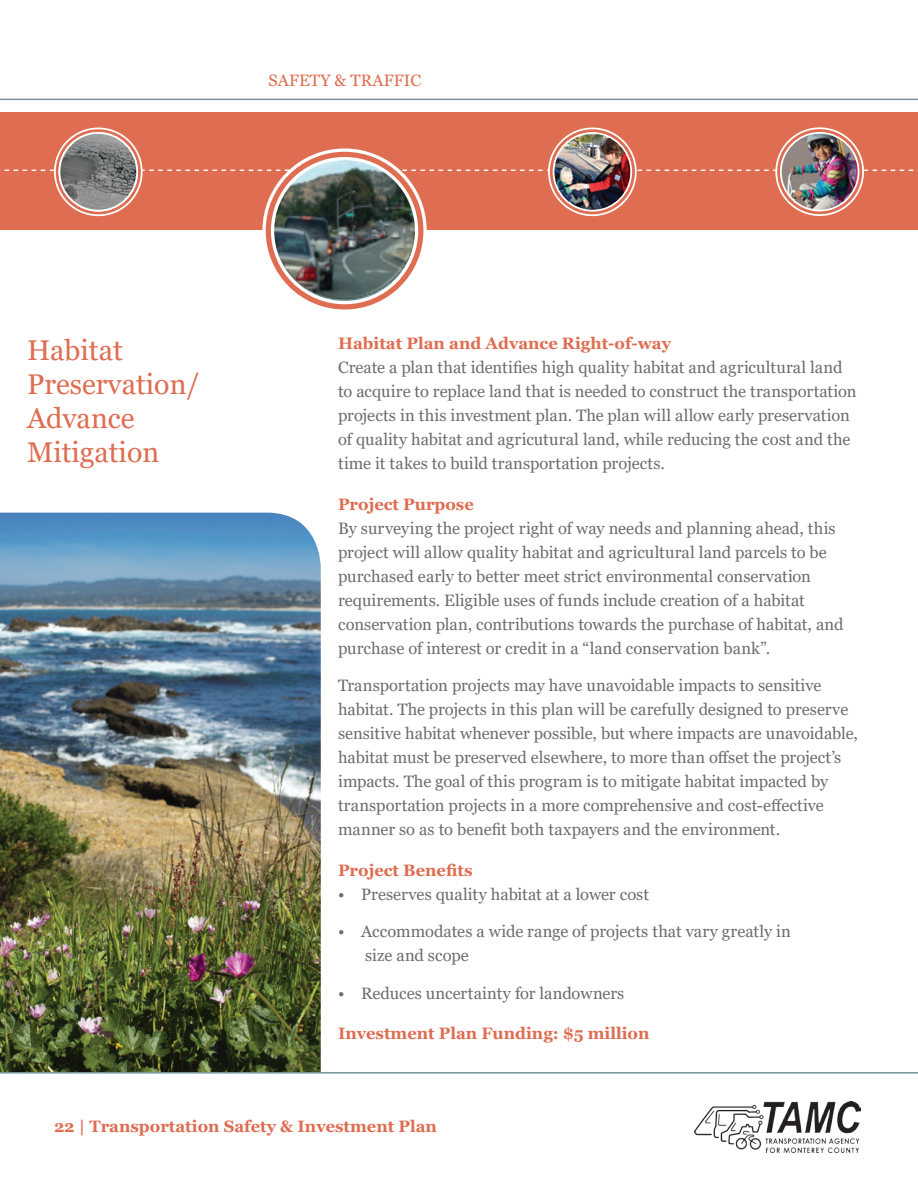
<style>
.page{position:relative;width:918px;height:1188px;background:#fff}
.page>*{position:absolute;margin:0;border:0;box-sizing:border-box;transform-origin:0 0}
.Headline_1{font:28.5px/34.2px "Georgia";color:#de6d51}
.Body_Copy{font:16.5px/24px "Georgia";color:#6c6d70}
.Subheading{font:700 16.5px "Georgia";color:#de6d51}
.t1{font:16.5px "Georgia";letter-spacing:.01em;color:#de6d51}
</style>
<div class="page">
<img style="left:694px;top:1102px;width:167px;height:50px">
<hr style="left:0;top:99px;width:918px;height:1px;background:#769498">
<hr style="left:0;top:1072px;width:918px;height:2px;background:#769498">
<div style="left:0;top:112px;width:918px;height:118px;background:#de6d51"></div>
<svg style="left:264px;top:150px;width:161px;height:161px;fill:#de6e52"></svg>
<img style="left:273px;top:159px;width:144px;height:144px;border-radius:72px">
<svg style="left:4px;top:133px;width:914px;height:78px"></svg>
<div style="left:59px;top:132px;width:79px;height:80px;border:2px solid #fff;border-radius:50%"></div>
<svg style="left:549px;top:128px;width:87px;height:87px"></svg>
<div style="left:548px;top:128px;width:89px;height:88px;border:2px solid #fff;border-radius:50%"></div>
<img style="left:554px;top:133px;width:77px;height:77px">
<div style="left:553px;top:132px;width:79px;height:80px;border:2px solid #fff;border-radius:50%"></div>
<svg style="left:776px;top:128px;width:87px;height:87px"></svg>
<div style="left:775px;top:127px;width:89px;height:89px;border:2px solid #fff;border-radius:50%"></div>
<img style="left:781px;top:133px;width:78px;height:78px;border-radius:39px">
<div style="left:780px;top:132px;width:79px;height:79px;border:2px solid #fff;border-radius:50%"></div>
<img style="left:0;top:513px;width:321px;height:559px">
<p class="t1" style="left:268px;top:70px;width:154px">SAFETY &amp; TRAFFIC</p>
<p class="Headline_1" style="left:27px;top:333px;width:97px">Habitat</p>
<p class="Headline_1" style="left:27px;top:367px;width:174px">Preservation/<br>Advance<br>Mitigation</p>
<p class="Subheading" style="left:338px;top:333px;width:335px">Habitat Plan and Advance Right-of-way</p>
<p class="Body_Copy" style="left:338px;top:356px;width:520px">Create a plan that identifies high quality habitat and agricultural land to acquire to replace land that is needed to construct the transportation projects in this investment plan. The plan will allow early preservation of quality habitat and agricutural land, while reducing the cost and the time it takes to build transportation projects.</p>
<p class="Subheading" style="left:338px;top:494px;width:137px">Project Purpose</p>
<p class="Body_Copy" style="left:338px;top:517px;width:507px">By surveying the project right of way needs and planning ahead, this project will allow quality habitat and agricultural land parcels to be purchased early to better meet strict environmental conservation requirements. Eligible uses of funds include creation of a habitat conservation plan, contributions towards the purchase of habitat, and purchase of interest or credit in a “land conservation bank”.</p>
<p class="Body_Copy" style="left:338px;top:674px;width:522px">Transportation projects may have unavoidable impacts to sensitive habitat. The projects in this plan will be carefully designed to preserve sensitive habitat whenever possible, but where impacts are unavoidable, habitat must be preserved elsewhere, to more than offset the project’s impacts. The goal of this program is to mitigate habitat impacted by transportation projects in a more comprehensive and cost-effective manner so as to benefit both taxpayers and the environment.</p>
<p class="Subheading" style="left:338px;top:860px;width:136px">Project Benefits</p>
<p class="Body_Copy" style="left:338px;top:883px;width:313px">• Preserves quality habitat at a lower cost</p>
<p class="Body_Copy" style="left:365px;top:920px;width:427px;text-indent:-27px">• Accommodates a wide range of projects that vary greatly in size and scope</p>
<p class="Body_Copy" style="left:338px;top:982px;width:288px">• Reduces uncertainty for landowners</p>
<p class="Subheading" style="left:338px;top:1023px;width:313px">Investment Plan Funding: $5 million</p>
<p class="Subheading" style="left:54px;top:1116px;width:384px">22 | Transportation Safety &amp; Investment Plan</p>
</div>
